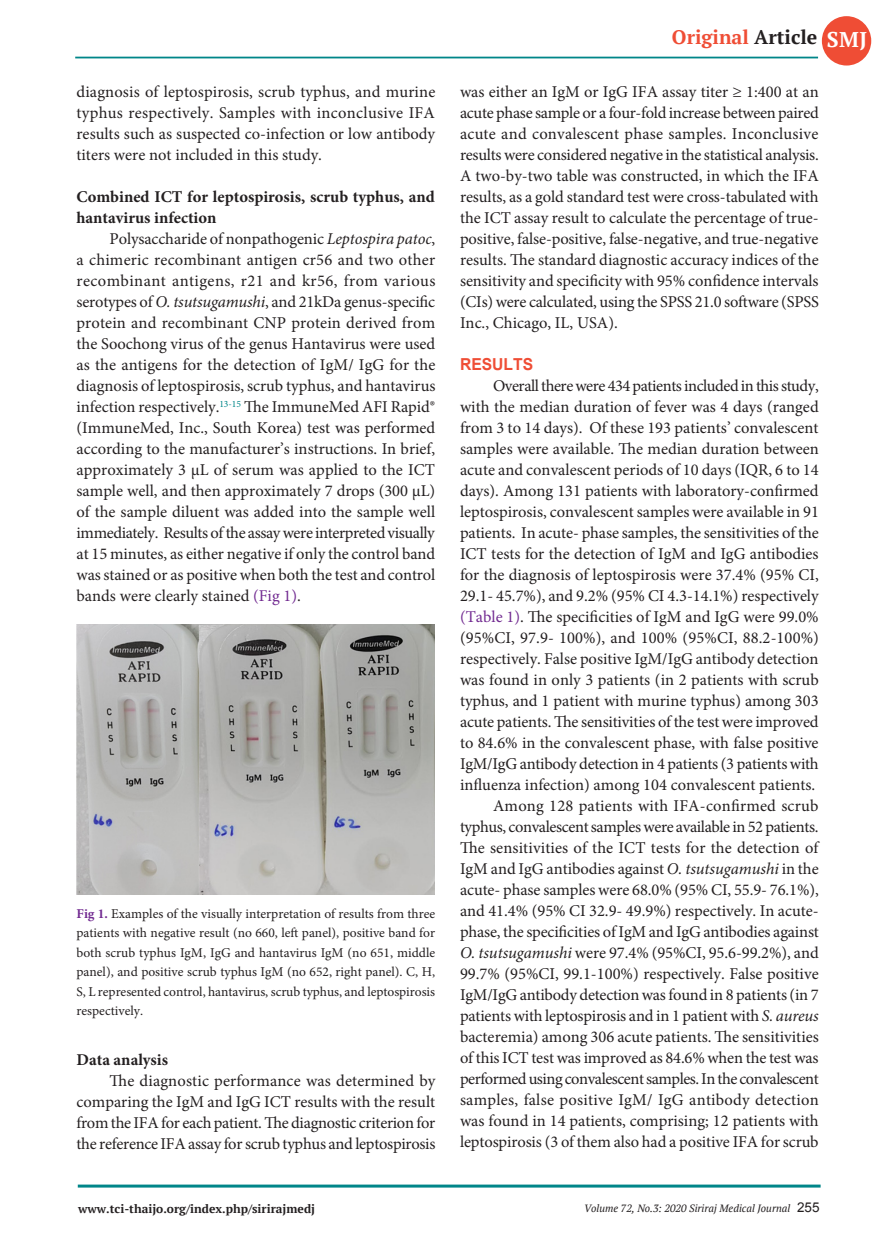
<style>
.page{position:relative;width:891px;height:1242px;background:#fff}
.page>*{position:absolute;margin:0;border:0;box-sizing:border-box;transform-origin:0 0}
.t1{font:700 19.5px "PT Serif";color:#ef4d35}
.t2{font:16.5px/21px "Minion Pro";letter-spacing:-.005em;color:#231f20;text-align:justify}
.t3{font:700 16.5px/21px "Minion Pro";color:#231f20}
.t4{font:700 16.5px "Arial";color:#ef4d35;scale:.95 1}
.t5{font:13.5px/19.5px "Minion Pro";letter-spacing:-.005em;color:#231f20;text-align:justify}
.t6{font:700 12px "PT Serif";color:#231f20}
.t7{font:italic 10.5px "PT Serif";color:#231f20}
.s1{font-style:italic}
.s2{color:#722b91}
.s3{font-weight:700;color:#722b91}
.s4{color:#231f20}
.s5{font-size:21.3px;color:#fff}
.s6{font-family:"Arial";font-style:normal;font-size:13.5px}
</style>
<div class="page">
<hr style="left:75px;top:57px;width:743px;height:1px;background:#008689">
<hr style="left:78px;top:1185px;width:743px;height:3px;background:#008689">
<div style="left:822px;top:16px;width:49px;height:50px;background:#ef4d35;border-radius:50%"></div>
<img style="left:77px;top:624px;width:358px;height:270px">
<p class="t2" style="left:77px;top:81px;width:360px">diagnosis of leptospirosis, scrub typhus, and murine typhus respectively. Samples with inconclusive IFA results such as suspected co-infection or low antibody titers were not included in this study.</p>
<p class="t3" style="left:77px;top:186px;width:360px">Combined ICT for leptospirosis, scrub typhus, and hantavirus infection</p>
<p class="t2" style="left:77px;top:228px;width:360px;text-indent:33px">Polysaccharide of nonpathogenic <span class="s1">Leptospira patoc</span>, a chimeric recombinant antigen cr56 and two other recombinant antigens, r21 and kr56, from various serotypes of <span class="s1">O. tsutsugamushi</span>, and 21kDa genus-specific protein and recombinant CNP protein derived from the Soochong virus of the genus Hantavirus were used as the antigens for the detection of IgM/ IgG for the diagnosis of leptospirosis, scrub typhus, and hantavirus infection respectively.<sup>13-15</sup> The ImmuneMed AFI Rapid® (ImmuneMed, Inc., South Korea) test was performed according to the manufacturer’s instructions. In brief, approximately 3 μL of serum was applied to the ICT sample well, and then approximately 7 drops (300 μL) of the sample diluent was added into the sample well immediately. Results of the assay were interpreted visually at 15 minutes, as either negative if only the control band was stained or as positive when both the test and control bands were clearly stained <span class="s2">(Fig 1)</span>.</p>
<p class="t5" style="left:77px;top:904px;width:360px"><span class="s3">Fig 1.</span> Examples of the visually interpretation of results from three patients with negative result (no 660, left panel), positive band for both scrub typhus IgM, IgG and hantavirus IgM (no 651, middle panel), and positive scrub typhus IgM (no 652, right panel). C, H, S, L represented control, hantavirus, scrub typhus, and leptospirosis respectively.</p>
<p class="t3" style="left:77px;top:1049px;width:93px">Data analysis</p>
<p class="t2" style="left:77px;top:1070px;width:360px;text-indent:33px">The diagnostic performance was determined by comparing the IgM and IgG ICT results with the result from the IFA for each patient. The diagnostic criterion for the reference IFA assay for scrub typhus and leptospirosis</p>
<p class="t1" style="left:672px;top:24px;width:197px">Original <span class="s4">Article</span> <span class="s5">SMJ</span></p>
<p class="t2" style="left:460px;top:81px;width:360px">was either an IgM or IgG IFA assay titer ≥ 1:400 at an acute phase sample or a four-fold increase between paired acute and convalescent phase samples. Inconclusive results were considered negative in the statistical analysis.<br>A two-by-two table was constructed, in which the IFA results, as a gold standard test were cross-tabulated with the ICT assay result to calculate the percentage of true&shy;positive, false-positive, false-negative, and true-negative results. The standard diagnostic accuracy indices of the sensitivity and specificity with 95% confidence intervals (CIs) were calculated, using the SPSS 21.0 software (SPSS Inc., Chicago, IL, USA).</p>
<p class="t4" style="left:460px;top:353px;width:79px">RESULTS</p>
<p class="t2" style="left:460px;top:375px;width:360px;text-indent:33px">Overall there were 434 patients included in this study, with the median duration of fever was 4 days (ranged from 3 to 14 days). Of these 193 patients’ convalescent samples were available. The median duration between acute and convalescent periods of 10 days (IQR, 6 to 14 days). Among 131 patients with laboratory-confirmed leptospirosis, convalescent samples were available in 91 patients. In acute- phase samples, the sensitivities of the ICT tests for the detection of IgM and IgG antibodies for the diagnosis of leptospirosis were 37.4% (95% CI, 29.1- 45.7%), and 9.2% (95% CI 4.3-14.1%) respectively <span class="s2">(Table 1)</span>. The specificities of IgM and IgG were 99.0% (95%CI, 97.9- 100%), and 100% (95%CI, 88.2-100%) respectively. False positive IgM/IgG antibody detection was found in only 3 patients (in 2 patients with scrub typhus, and 1 patient with murine typhus) among 303 acute patients. The sensitivities of the test were improved to 84.6% in the convalescent phase, with false positive IgM/IgG antibody detection in 4 patients (3 patients with influenza infection) among 104 convalescent patients.</p>
<p class="t2" style="left:460px;top:795px;width:360px;text-indent:33px">Among 128 patients with IFA-confirmed scrub typhus, convalescent samples were available in 52 patients.<br>The sensitivities of the ICT tests for the detection of IgM and IgG antibodies against <span class="s1">O. tsutsugamushi</span> in the acute- phase samples were 68.0% (95% CI, 55.9- 76.1%), and 41.4% (95% CI 32.9- 49.9%) respectively. In acute&shy;phase, the specificities of IgM and IgG antibodies against <span class="s1">O. tsutsugamushi</span> were 97.4% (95%CI, 95.6-99.2%), and 99.7% (95%CI, 99.1-100%) respectively. False positive IgM/IgG antibody detection was found in 8 patients (in 7 patients with leptospirosis and in 1 patient with <span class="s1">S. aureus </span>bacteremia) among 306 acute patients. The sensitivities of this ICT test was improved as 84.6% when the test was performed using convalescent samples. In the convalescent samples, false positive IgM/ IgG antibody detection was found in 14 patients, comprising; 12 patients with leptospirosis (3 of them also had a positive IFA for scrub</p>
<p class="t6" style="left:78px;top:1201px;width:239px">www.tci-thaijo.org/index.php/sirirajmedj</p>
<p class="t7" style="left:584px;top:1202px;width:237px">Volume 72, No.3: 2020 Siriraj Medical Journal <span class="s6">255</span></p>
</div>
